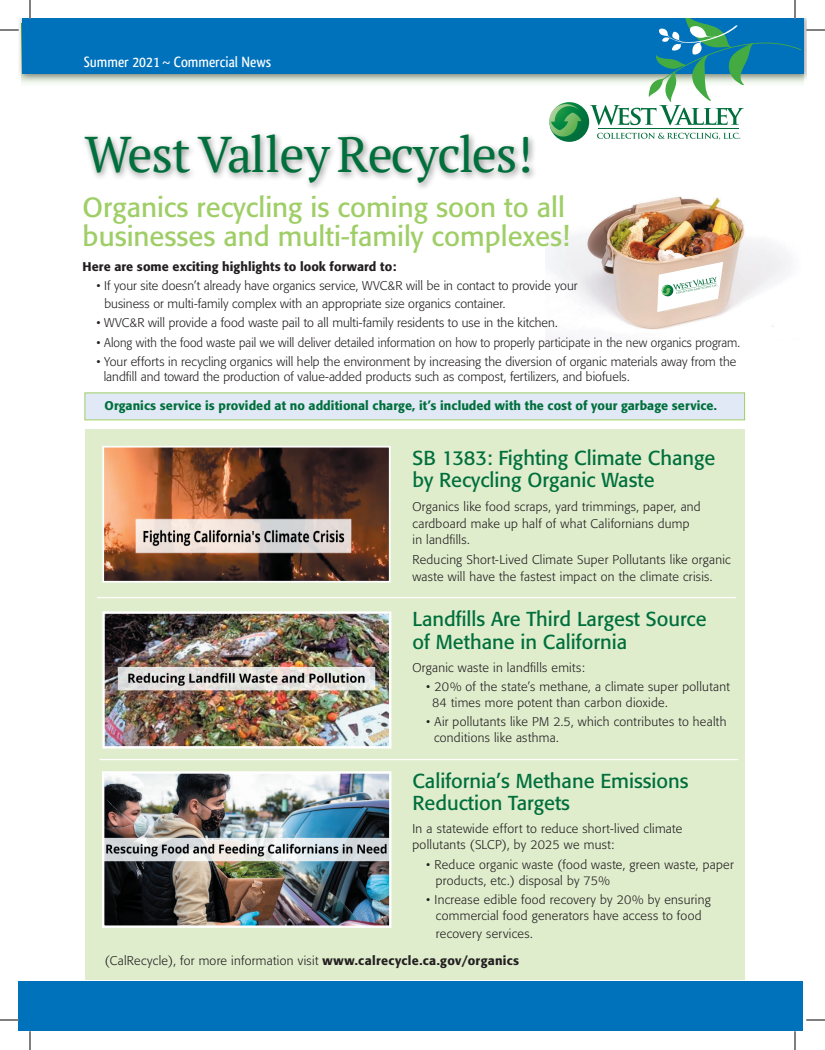
<style>
.page{position:relative;width:825px;height:1050px;background:#fff}
.page>*{position:absolute;margin:0;border:0;box-sizing:border-box;transform-origin:0 0}
.t1{font:50px "PT Serif";letter-spacing:-.02em;color:#006f3c}
.t2{font:27.5px/28.8px "Formata";color:#9fce66}
.t3{font:20px/22.5px "Formata";color:#006f3c}
.t4{font:500 15.5px "Qlassik";color:#fff}
.t5{font:300 12.5px/16.2px "Formata";letter-spacing:.02em;color:#231f20}
.t6{font:300 12.5px/17.9px "Formata";color:#231f20}
.t7{font:500 12.5px "Formata";letter-spacing:.005em;color:#006f3c}
.t8{font:500 12.5px "Formata";letter-spacing:.005em;color:#231f20}
.s1{font-weight:500}
</style>
<div class="page">
<div style="left:85px;top:393px;width:660px;height:27px;background:#e1e9f6;border:1px solid #9fce66"></div>
<img style="left:545px;top:196px;width:244px;height:144px">
<svg style="left:657px;top:262px;width:66px;height:50px"></svg>
<div style="left:85px;top:430px;width:660px;height:550px;background:#dfedcd"></div>
<div style="left:22px;top:24px;width:781px;height:62px;background:#f6faf5"></div>
<div style="left:19px;top:19px;width:787px;height:64px;background:#231f20;opacity:.5"></div>
<div style="left:22px;top:19px;width:781px;height:55px;background:#0072bc"></div>
<div style="left:80px;top:131px;width:458px;height:61px;background:#231f20;opacity:.5"></div>
<div style="left:19px;top:981px;width:784px;height:50px;background:#0072bc"></div>
<img style="left:105px;top:449px;width:283px;height:131px">
<div style="left:102px;top:446px;width:289px;height:137px;border:2px solid #fff"></div>
<img style="left:105px;top:614px;width:283px;height:132px">
<div style="left:102px;top:611px;width:289px;height:138px;border:2px solid #fff"></div>
<img style="left:105px;top:774px;width:283px;height:151px">
<div style="left:102px;top:771px;width:289px;height:157px;border:2px solid #fff"></div>
<hr style="left:97px;top:597px;width:639px;height:1px;background:#fff">
<hr style="left:99px;top:759px;width:639px;height:1px;background:#fff">
<svg style="left:0;top:29px;width:19px;height:2px"></svg>
<svg style="left:0;top:1019px;width:19px;height:2px"></svg>
<svg style="left:806px;top:1019px;width:19px;height:2px"></svg>
<svg style="left:29px;top:0;width:2px;height:19px"></svg>
<svg style="left:29px;top:1031px;width:2px;height:19px"></svg>
<svg style="left:549px;top:0;width:276px;height:142px"></svg>
<svg style="left:794px;top:1031px;width:2px;height:19px"></svg>
<p class="t4" style="left:84px;top:53px;width:189px">Summer 2021 ~ Commercial News</p>
<h1 class="t1" style="left:85px;top:122px;width:450px">West Valley Recycles!</h1>
<h2 class="t2" style="left:83px;top:193px;width:488px">Organics recycling is coming soon to all businesses and multi-family complexes!</h2>
<p class="t8" style="left:83px;top:259px;width:315px">Here are some exciting highlights to look forward to:</p>
<p class="t6" style="left:105px;top:277px;width:474px;text-indent:-8px">• If your site doesn’t already have organics service, WVC&amp;R will be in contact to provide your business or multi-family complex with an appropriate size organics container.</p>
<p class="t6" style="left:96px;top:314px;width:463px">• WVC&amp;R will provide a food waste pail to all multi-family residents to use in the kitchen.</p>
<p class="t5" style="left:96px;top:334px;width:645px">• Along with the food waste pail we will deliver detailed information on how to properly participate in the new organics program.</p>
<p class="t6" style="left:104px;top:354px;width:634px;line-height:15px;text-indent:-7px">• Your efforts in recycling organics will help the environment by increasing the diversion of organic materials away from the landfill and toward the production of value-added products such as compost, fertilizers, and biofuels.</p>
<p class="t7" style="left:105px;top:398px;width:614px">Organics service is provided at no additional charge, it’s included with the cost of your garbage service.</p>
<h3 class="t3" style="left:412px;top:446px;width:304px">SB 1383: Fighting Climate Change by Recycling Organic Waste</h3>
<p class="t5" style="left:412px;top:499px;width:290px">Organics like food scraps, yard trimmings, paper, and cardboard make up half of what Californians dump in landfills.</p>
<p class="t5" style="left:412px;top:552px;width:320px">Reducing Short-Lived Climate Super Pollutants like organic waste will have the fastest impact on the climate crisis.</p>
<h3 class="t3" style="left:412px;top:608px;width:296px">Landfills Are Third Largest Source of Methane in California</h3>
<p class="t5" style="left:412px;top:659px;width:174px">Organic waste in landfills emits:</p>
<p class="t5" style="left:432px;top:678px;width:299px;text-indent:-6px">• 20% of the state’s methane, a climate super pollutant<br>84 times more potent than carbon dioxide.</p>
<p class="t5" style="left:434px;top:714px;width:294px;text-indent:-8px">• Air pollutants like PM 2.5, which contributes to health conditions like asthma.</p>
<h3 class="t3" style="left:412px;top:769px;width:278px">California’s Methane Emissions<br>Reduction Targets</h3>
<p class="t5" style="left:412px;top:821px;width:271px">In a statewide effort to reduce short-lived climate pollutants (SLCP), by 2025 we must:</p>
<p class="t5" style="left:436px;top:856px;width:299px;text-indent:-10px">• Reduce organic waste (food waste, green waste, paper products, etc.) disposal by 75%</p>
<p class="t5" style="left:426px;top:892px;width:286px;text-align:center">• Increase edible food recovery by 20% by ensuring commercial food generators have access to food</p>
<p class="t5" style="left:105px;top:920px;width:430px;line-height:27px;text-indent:331px">recovery services. (CalRecycle), for more information visit <span class="s1">www.calrecycle.ca.gov/organics</span></p>
</div>
